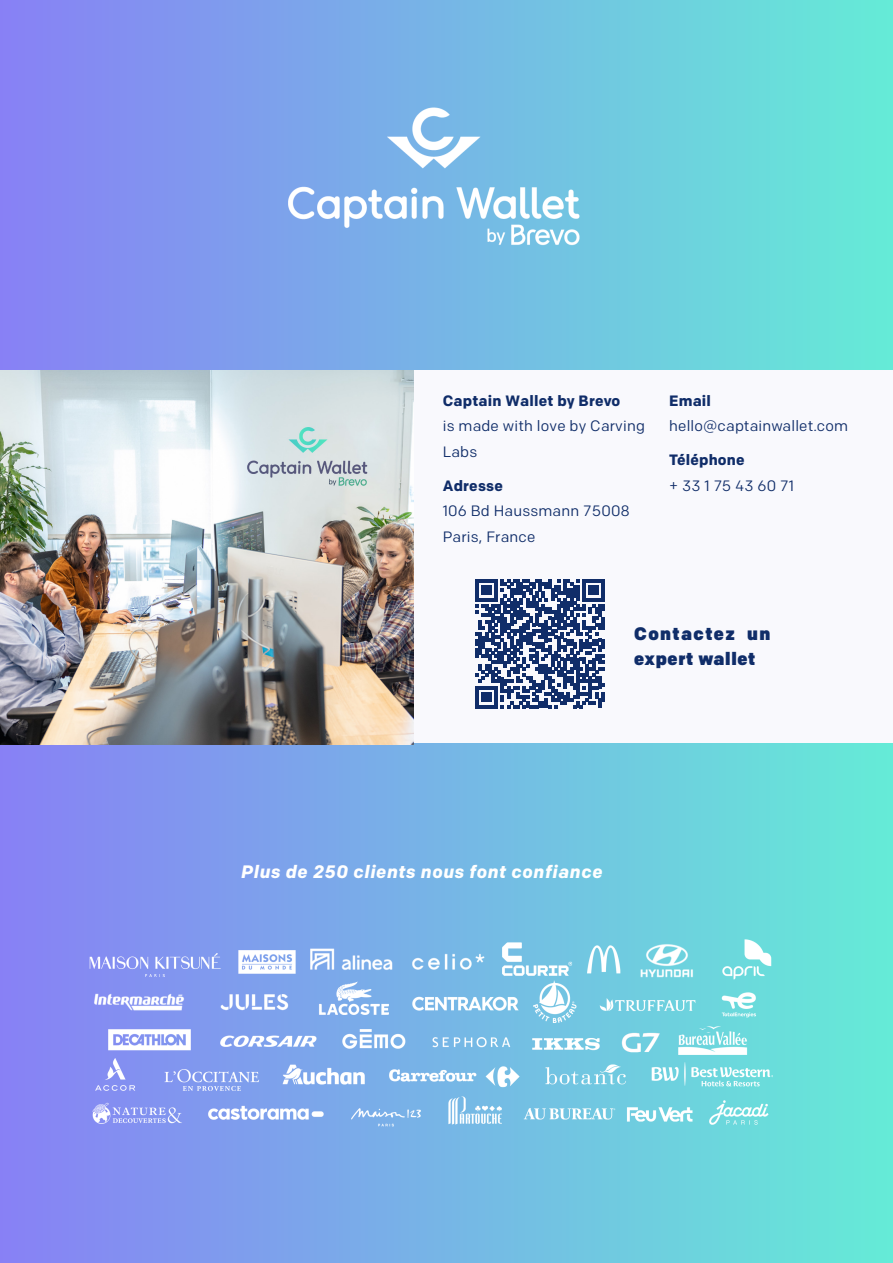
<style>
.page{position:relative;width:893px;height:1263px;background:#fff}
.page>*{position:absolute;margin:0;border:0;box-sizing:border-box;transform-origin:0 0}
.Texte_14{font:italic 700 18px "Colfax";letter-spacing:.035em;color:#fff}
.Texte_14-2{font:900 18px/25.5px "Colfax";letter-spacing:.04em;color:#102d69}
.Texte_14-3{font:15px/25.5px "Colfax";letter-spacing:.01em;color:#102d69}
.s1{font-weight:700}
</style>
<div class="page">
<div style="left:0;top:0;width:893px;height:1263px;background:linear-gradient(to right,#8881f5,#65ebd7)"></div>
<div style="left:0;top:371px;width:893px;height:372px;background:#f9f9fd"></div>
<img style="left:0;top:371px;width:414px;height:373px">
<img style="left:270px;top:102px;width:330px;height:150px">
<img style="left:85px;top:911px;width:713px;height:234px">
<svg style="left:476px;top:579px;width:129px;height:129px"></svg>
<hr style="left:601px;top:692px;width:4px;height:10px;background:#102d69">
<p class="Texte_14-3" style="left:443px;top:388px;width:204px"><span class="s1">Captain Wallet by Brevo<br></span>is made with love by Carving<br>Labs</p>
<p class="Texte_14-3" style="left:443px;top:473px;width:189px"><span class="s1">Adresse<br></span>106 Bd Haussmann 75008<br>Paris, France</p>
<p class="Texte_14-3" style="left:669px;top:388px;width:180px"><span class="s1">Email </span>hello@captainwallet.com</p>
<p class="Texte_14-3" style="left:669px;top:447px;width:126px"><span class="s1">Téléphone<br></span>+ 33 1 75 43 60 71</p>
<p class="Texte_14-2" style="left:634px;top:621px;width:138px">Contactez un expert wallet</p>
<p class="Texte_14" style="left:241px;top:860px;width:363px">Plus de 250 clients nous font confiance</p>
</div>
